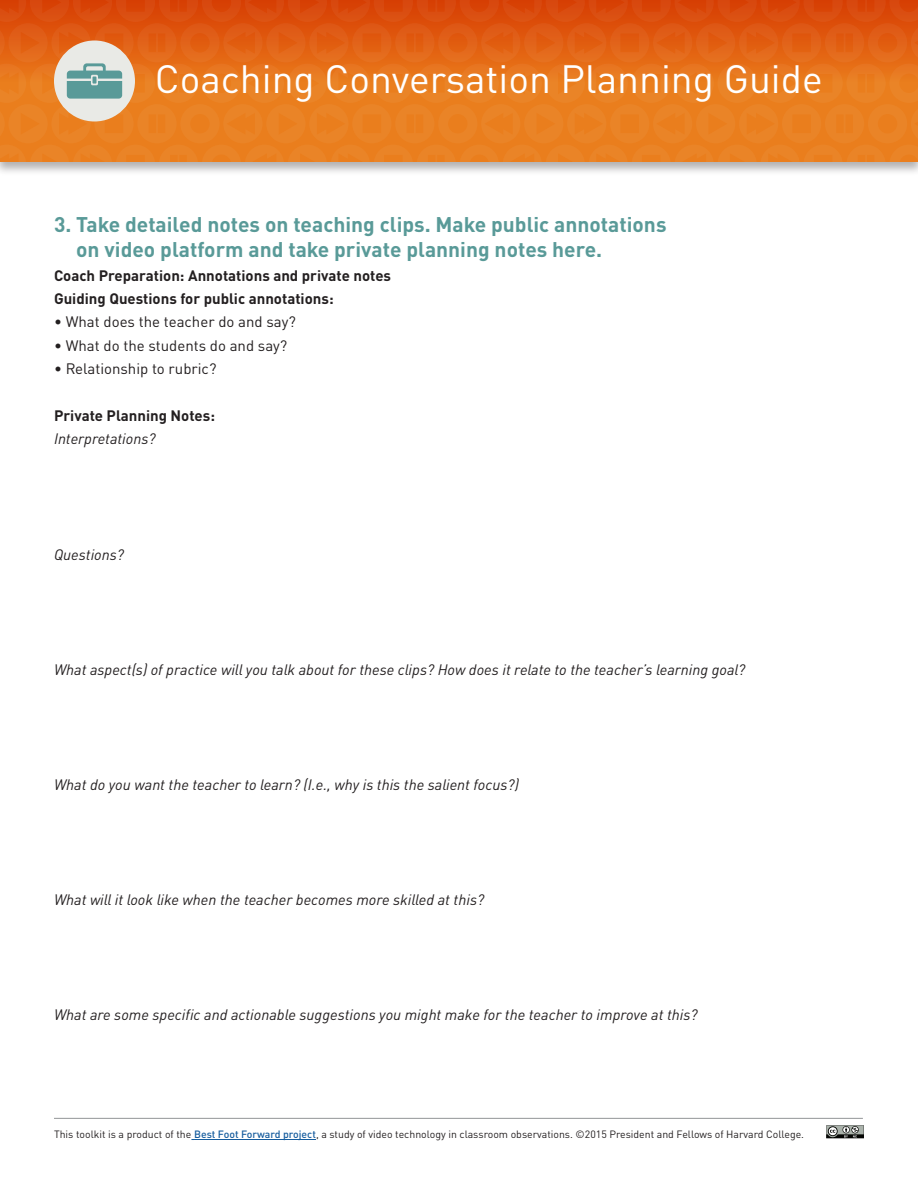
<style>
.page{position:relative;width:918px;height:1188px;background:#fff}
.page>*{position:absolute;margin:0;border:0;box-sizing:border-box;transform-origin:0 0}
.t1{font:39px "DINOT";color:#fff}
.body_copy{font:700 21px/25.2px "DINOT";color:#599a98}
.body_copy-2{font:italic 15px "DINOT";color:#231f20}
.body_copy-3{font:700 15px "DINOT";color:#231f20}
.body_copy-4{font:15px "DINOT";color:#231f20}
.t2{font:10.5px "DINOT";color:#231f20}
.s1{font-weight:500;color:#175d9e}
</style>
<div class="page">
<div style="left:0;top:0;width:918px;height:176px;background:#231f20;opacity:.35"></div>
<svg style="left:0;top:0;width:918px;height:162px"></svg>
<hr style="left:194px;top:1139px;width:122px;height:1px;background:#175d9e">
<hr style="left:54px;top:1118px;width:809px;height:1px;background:#939598">
<svg style="left:826px;top:1125px;width:38px;height:14px"></svg>
<p class="t1" style="left:155px;top:55px;width:669px">Coaching Conversation Planning Guide</p>
<p class="body_copy" style="left:76px;top:211px;width:592px;text-indent:-22px">3. Take detailed notes on teaching clips. Make public annotations on video platform and take private planning notes here.</p>
<p class="body_copy-3" style="left:54px;top:265px;width:339px">Coach Preparation: Annotations and private notes</p>
<p class="body_copy-3" style="left:54px;top:289px;width:281px">Guiding Questions for public annotations:</p>
<p class="body_copy-4" style="left:54px;top:313px;width:243px">• What does the teacher do and say?</p>
<p class="body_copy-4" style="left:54px;top:336px;width:235px">• What do the students do and say?</p>
<p class="body_copy-4" style="left:54px;top:359px;width:164px">• Relationship to rubric?</p>
<p class="body_copy-3" style="left:54px;top:406px;width:163px">Private Planning Notes:</p>
<p class="body_copy-2" style="left:54px;top:430px;width:103px">Interpretations?</p>
<p class="body_copy-2" style="left:54px;top:545px;width:72px">Questions?</p>
<p class="body_copy-2" style="left:54px;top:660px;width:693px">What aspect(s) of practice will you talk about for these clips? How does it relate to the teacher’s learning goal?</p>
<p class="body_copy-2" style="left:54px;top:775px;width:466px">What do you want the teacher to learn? (I.e., why is this the salient focus?)</p>
<p class="body_copy-2" style="left:54px;top:891px;width:432px">What will it look like when the teacher becomes more skilled at this?</p>
<p class="body_copy-2" style="left:54px;top:1006px;width:645px">What are some specific and actionable suggestions you might make for the teacher to improve at this?</p>
<p class="t2" style="left:54px;top:1128px;width:752px">This toolkit is a product of the <span class="s1">Best Foot Forward project</span>, a study of video technology in classroom observations. ©2015 President and Fellows of Harvard College.</p>
</div>
